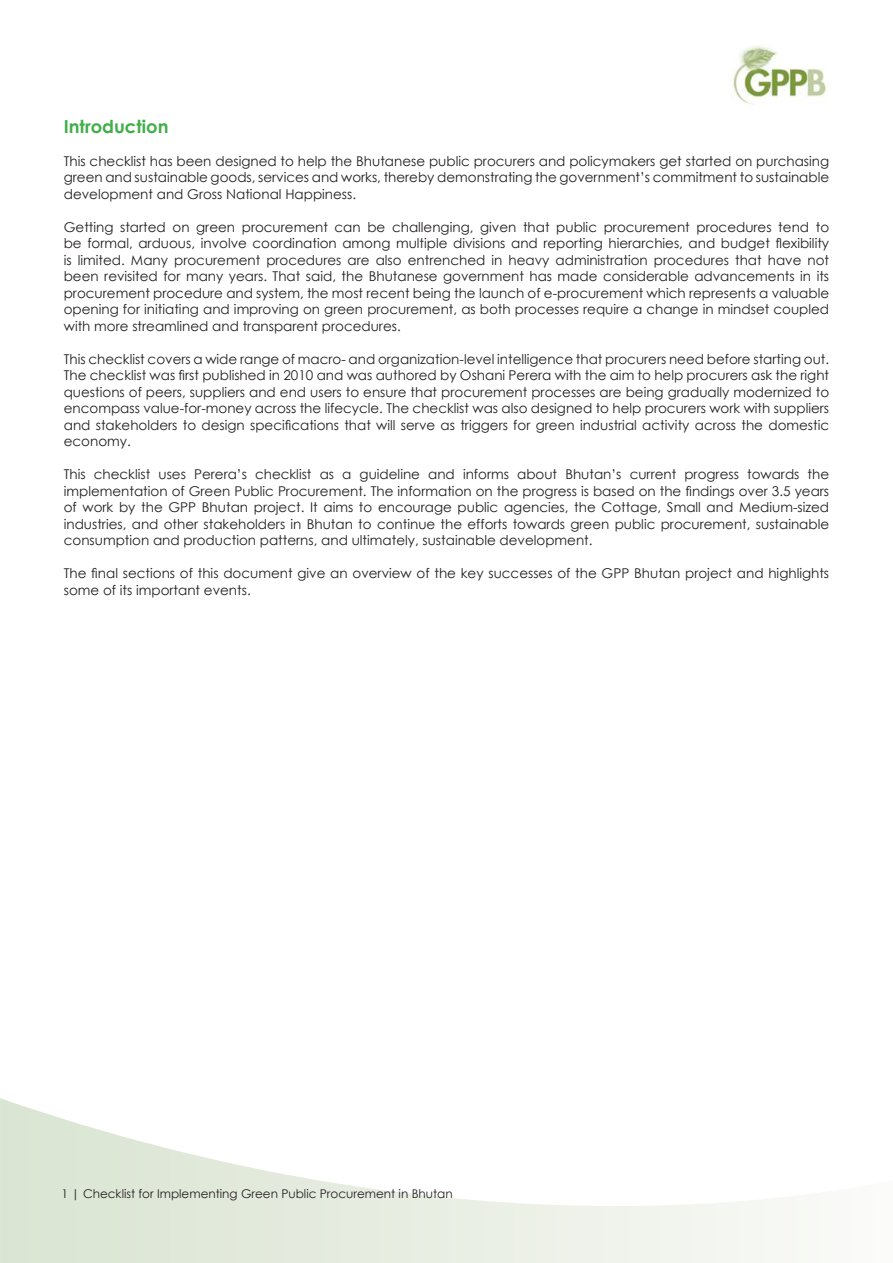
<style>
.page{position:relative;width:893px;height:1263px;background:#fff}
.page>*{position:absolute;margin:0;border:0;box-sizing:border-box;transform-origin:0 0}
.t1{font:700 18px "Century Gothic";color:#40ae49}
.t2{font:13.5px/16.5px "Century Gothic";color:#231f20;text-align:justify}
.t3{font:12px "Century Gothic";color:#231f20}
</style>
<div class="page">
<svg style="left:0;top:1098px;width:793px;height:165px"></svg>
<img style="left:733px;top:46px;width:95px;height:58px">
<h1 class="t1" style="left:64px;top:112px;width:106px">Introduction</h1>
<p class="t2" style="left:64px;top:152px;width:767px">This checklist has been designed to help the Bhutanese public procurers and policymakers get started on purchasing green and sustainable goods, services and works, thereby demonstrating the government’s commitment to sustainable development and Gross National Happiness.</p>
<p class="t2" style="left:64px;top:218px;width:767px">Getting started on green procurement can be challenging, given that public procurement procedures tend to be formal, arduous, involve coordination among multiple divisions and reporting hierarchies, and budget flexibility is limited. Many procurement procedures are also entrenched in heavy administration procedures that have not been revisited for many years. That said, the Bhutanese government has made considerable advancements in its procurement procedure and system, the most recent being the launch of e-procurement which represents a valuable opening for initiating and improving on green procurement, as both processes require a change in mindset coupled with more streamlined and transparent procedures.</p>
<p class="t2" style="left:64px;top:350px;width:767px">This checklist covers a wide range of macro- and organization-level intelligence that procurers need before starting out.<br>The checklist was first published in 2010 and was authored by Oshani Perera with the aim to help procurers ask the right questions of peers, suppliers and end users to ensure that procurement processes are being gradually modernized to encompass value-for-money across the lifecycle. The checklist was also designed to help procurers work with suppliers and stakeholders to design specifications that will serve as triggers for green industrial activity across the domestic economy.</p>
<p class="t2" style="left:64px;top:466px;width:767px">This checklist uses Perera’s checklist as a guideline and informs about Bhutan’s current progress towards the implementation of Green Public Procurement. The information on the progress is based on the findings over 3.5 years of work by the GPP Bhutan project. It aims to encourage public agencies, the Cottage, Small and Medium-sized industries, and other stakeholders in Bhutan to continue the efforts towards green public procurement, sustainable consumption and production patterns, and ultimately, sustainable development.</p>
<p class="t2" style="left:64px;top:565px;width:767px">The final sections of this document give an overview of the key successes of the GPP Bhutan project and highlights some of its important events.</p>
<p class="t3" style="left:62px;top:1185px;width:393px">1 | Checklist for Implementing Green Public Procurement in Bhutan</p>
</div>
